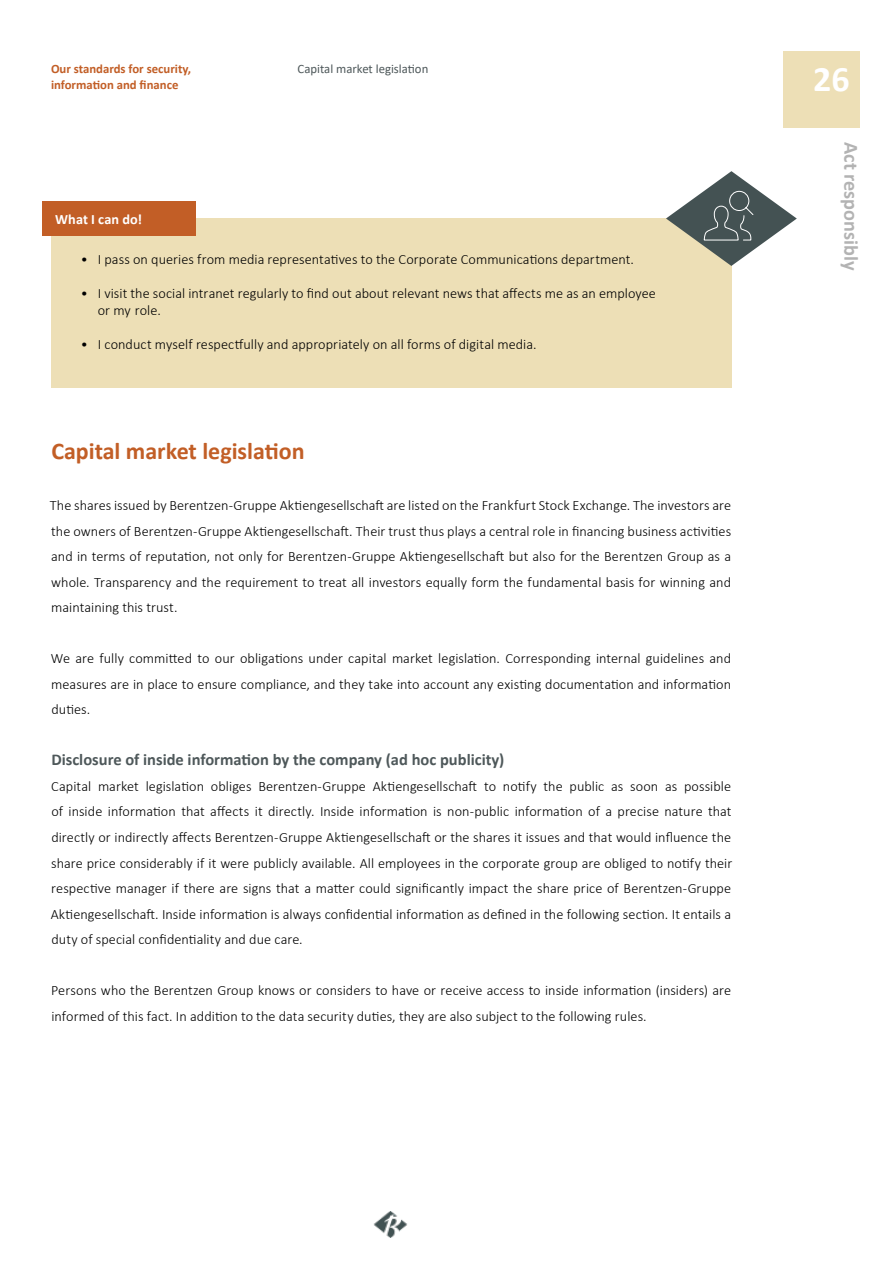
<style>
.page{position:relative;width:893px;height:1263px;background:#fff}
.page>*{position:absolute;margin:0;border:0;box-sizing:border-box;transform-origin:0 0}
.t1{font:700 36px "Calibri";color:#fff}
.t2{font:700 24px "Calibri";color:#c25e26}
.t3{font:700 20.25px "Calibri";color:#b3b3b3}
.t4{font:700 16.5px "Calibri";color:#4e585a}
.t5{font:300 14.25px/25.5px "Calibri";color:#000;text-align:justify}
.t6{font:700 14.25px "Calibri";letter-spacing:.005em;color:#fff}
.t7{font:700 12.75px "Calibri";color:#c25e26}
.t8{font:12.75px "Calibri";color:#4e585a}
</style>
<div class="page">
<div style="left:783px;top:51px;width:77px;height:77px;background:#eddfb6"></div>
<img style="left:373px;top:1212px;width:34px;height:26px">
<div style="left:51px;top:219px;width:680px;height:169px;background:#eddfb6"></div>
<div style="left:43px;top:202px;width:153px;height:34px;background:#c25e26"></div>
<svg style="left:666px;top:171px;width:131px;height:95px"></svg>
<p class="t7" style="left:51px;top:60px;width:142px">Our standards for security,</p>
<p class="t8" style="left:298px;top:60px;width:132px">Capital market legislation</p>
<p class="t7" style="left:51px;top:75px;width:129px">information and finance</p>
<p class="t6" style="left:55px;top:209px;width:88px">What I can do!</p>
<p class="t5" style="left:81px;top:246px;width:555px">• I pass on queries from media representatives to the Corporate Communications department.</p>
<p class="t5" style="left:98px;top:284px;width:560px;line-height:17px;text-indent:-17px">• I visit the social intranet regularly to find out about relevant news that affects me as an employee or my role.</p>
<p class="t5" style="left:81px;top:331px;width:457px">• I conduct myself respectfully and appropriately on all forms of digital media.</p>
<h2 class="t2" style="left:51px;top:434px;width:255px">Capital market legislation</h2>
<p class="t5" style="left:50px;top:493px;width:683px">The shares issued by Berentzen-Gruppe Aktiengesellschaft are listed on the Frankfurt Stock Exchange. The investors are the owners of Berentzen-Gruppe Aktiengesellschaft. Their trust thus plays a central role in financing business activities and in terms of reputation, not only for Berentzen-Gruppe Aktiengesellschaft but also for the Berentzen Group as a whole. Transparency and the requirement to treat all investors equally form the fundamental basis for winning and maintaining this trust.</p>
<p class="t5" style="left:51px;top:646px;width:682px">We are fully committed to our obligations under capital market legislation. Corresponding internal guidelines and measures are in place to ensure compliance, and they take into account any existing documentation and information duties.</p>
<p class="t4" style="left:51px;top:748px;width:455px">Disclosure of inside information by the company (ad hoc publicity)</p>
<p class="t5" style="left:51px;top:773px;width:683px">Capital market legislation obliges Berentzen-Gruppe Aktiengesellschaft to notify the public as soon as possible of inside information that affects it directly. Inside information is non-public information of a precise nature that directly or indirectly affects Berentzen-Gruppe Aktiengesellschaft or the shares it issues and that would influence the share price considerably if it were publicly available. All employees in the corporate group are obliged to notify their respective manager if there are signs that a matter could significantly impact the share price of Berentzen-Gruppe Aktiengesellschaft. Inside information is always confidential information as defined in the following section. It entails a duty of special confidentiality and due care.</p>
<p class="t5" style="left:51px;top:977px;width:681px">Persons who the Berentzen Group knows or considers to have or receive access to inside information (insiders) are informed of this fact. In addition to the data security duties, they are also subject to the following rules.</p>
<h1 class="t1" style="left:813px;top:53px;width:38px">26</h1>
<h3 class="t3" style="left:866px;top:142px;width:130px;rotate:90deg">Act responsibly</h3>
</div>
